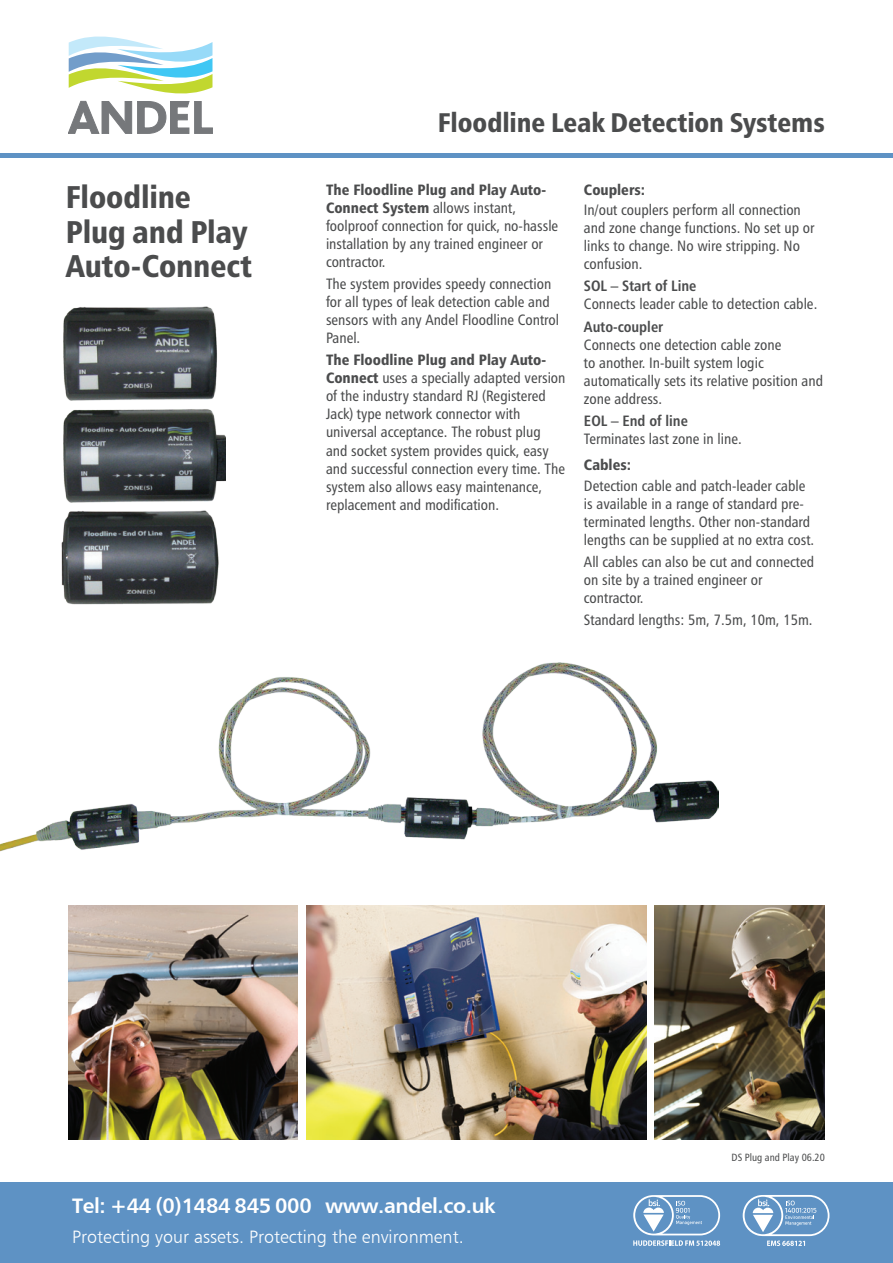
<style>
.page{position:relative;width:893px;height:1263px;background:#fff}
.page>*{position:absolute;margin:0;border:0;box-sizing:border-box;transform-origin:0 0}
.t1{font:31.5px/34.5px "Humanist 777 BT Black Condensed B";letter-spacing:-.005em;color:#4b4c4d}
.t2{font:27px "Humanist 777 BT Black Condensed B";letter-spacing:-.005em;color:#4b4c4d}
.t3{font:21px "Humanist 777 BT Bold B";letter-spacing:-.02em;color:#fff}
.t4{font:18px "Humanist 777 BT Light B";color:#fff}
.t5{font:15px/18px "Humanist 777 BT Roman Condensed B";color:#4b4c4d}
.t6{font:15px "Humanist 777 BT Bold Condensed B";color:#4b4c4d}
.t7{font:15px "Humanist 777 BT Black Condensed B";color:#4b4c4d}
.t8{font:10.5px "Humanist 777 BT Roman Condensed B";color:#4b4c4d}
.s1{font-family:"Humanist 777 BT Black Condensed B"}
</style>
<div class="page">
<div style="left:0;top:1182px;width:893px;height:81px;background:#5e92c4"></div>
<svg style="left:68px;top:37px;width:145px;height:97px"></svg>
<hr style="left:0;top:153px;width:893px;height:4px;background:#5e92c4">
<svg style="left:743px;top:1195px;width:86px;height:51px"></svg>
<svg style="left:633px;top:1195px;width:87px;height:51px"></svg>
<img style="left:655px;top:906px;width:170px;height:234px">
<img style="left:306px;top:906px;width:340px;height:234px">
<img style="left:68px;top:906px;width:230px;height:234px">
<img style="left:63px;top:306px;width:154px;height:95px">
<svg style="left:63px;top:409px;width:162px;height:94px;background:#54595c"></svg>
<svg style="left:61px;top:510px;width:158px;height:95px;background:#54585b"></svg>
<img style="left:0;top:663px;width:719px;height:189px">
<p class="t2" style="left:438px;top:106px;width:388px">Floodline Leak Detection Systems</p>
<p class="t1" style="left:66px;top:179px;width:187px">Floodline<br>Plug and Play<br>Auto-Connect</p>
<p class="t5" style="left:326px;top:180px;width:234px"><span class="s1">The Floodline Plug and Play Auto-<br>Connect System</span> allows instant, foolproof connection for quick, no-hassle installation by any trained engineer or contractor.</p>
<p class="t5" style="left:326px;top:275px;width:235px">The system provides speedy connection for all types of leak detection cable and sensors with any Andel Floodline Control<br>Panel.</p>
<p class="t5" style="left:326px;top:351px;width:241px"><span class="s1">The Floodline Plug and Play Auto-Connect</span> uses a specially adapted version of the industry standard RJ (Registered Jack) type network connector with universal acceptance. The robust plug and socket system provides quick, easy and successful connection every time. The system also allows easy maintenance, replacement and modification.</p>
<p class="t7" style="left:584px;top:180px;width:63px">Couplers:</p>
<p class="t5" style="left:584px;top:201px;width:232px">In/out couplers perform all connection and zone change functions. No set up or links to change. No wire stripping. No confusion.</p>
<p class="t6" style="left:584px;top:277px;width:114px">SOL – Start of Line</p>
<p class="t5" style="left:584px;top:295px;width:235px">Connects leader cable to detection cable.</p>
<p class="t6" style="left:584px;top:317px;width:81px">Auto-coupler</p>
<p class="t5" style="left:584px;top:335px;width:241px">Connects one detection cable zone<br>to another. In-built system logic automatically sets its relative position and zone address.</p>
<p class="t6" style="left:584px;top:411px;width:105px">EOL – End of line</p>
<p class="t5" style="left:584px;top:429px;width:159px">Terminates last zone in line.</p>
<p class="t7" style="left:584px;top:456px;width:49px">Cables:</p>
<p class="t5" style="left:584px;top:476px;width:232px">Detection cable and patch-leader cable is available in a range of standard pre&shy;terminated lengths. Other non-standard lengths can be supplied at no extra cost.</p>
<p class="t5" style="left:584px;top:552px;width:232px">All cables can also be cut and connected on site by a trained engineer or contractor.</p>
<p class="t5" style="left:584px;top:610px;width:230px">Standard lengths: 5m, 7.5m, 10m, 15m.</p>
<p class="t3" style="left:72px;top:1193px;width:425px">Tel: +44 (0) 1484 845 000 www.andel.co.uk</p>
<p class="t4" style="left:72px;top:1225px;width:393px">Protecting your assets. Protecting the environment.</p>
<p class="t8" style="left:731px;top:1151px;width:95px">DS Plug and Play 06.20</p>
</div>
